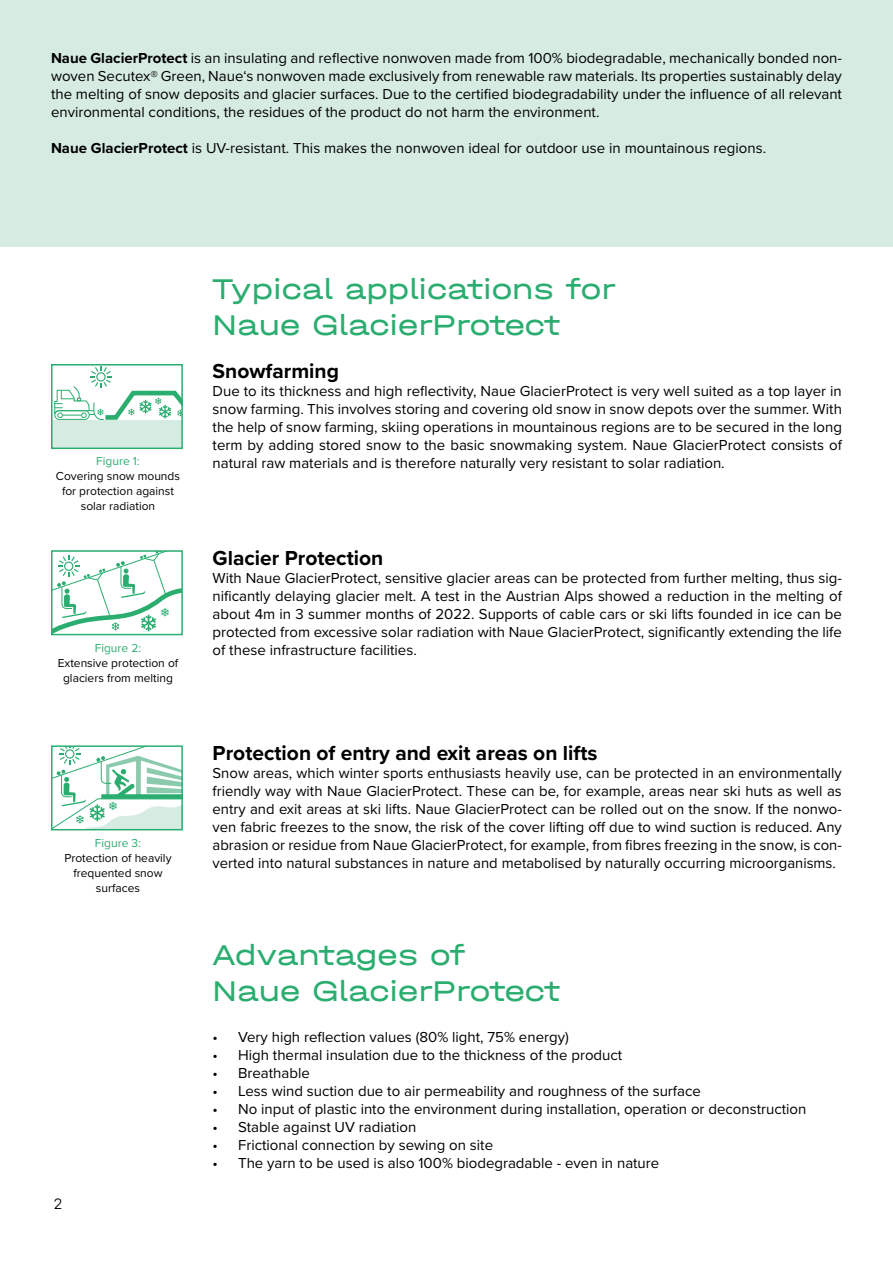
<style>
.page{position:relative;width:893px;height:1263px;background:#fff}
.page>*{position:absolute;margin:0;border:0;box-sizing:border-box;transform-origin:0 0}
.t1{font:30px/36px "Halvar Breit";color:#2bad70}
.t2{font:700 21px "Proxima Nova";color:#000}
.t3{font:15px/18px "Proxima Nova";color:#000;text-align:justify}
.t4{font:15px "TT Commons Pro";color:#000}
.t5{font:12px/15px "Proxima Nova";color:#000;text-align:center}
.t6{font:12px "Proxima Nova";color:#2bad70}
.s1{font-weight:700}
</style>
<div class="page">
<div style="left:0;top:0;width:893px;height:247px;background:#d6ebe2"></div>
<div style="left:52px;top:420px;width:130px;height:28px;background:#d6ebe2"></div>
<svg style="left:54px;top:367px;width:126px;height:54px"></svg>
<div style="left:51px;top:364px;width:132px;height:85px;border:2px solid #2bad70"></div>
<svg style="left:54px;top:553px;width:126px;height:79px"></svg>
<div style="left:51px;top:550px;width:132px;height:85px;border:2px solid #2bad70"></div>
<svg style="left:54px;top:748px;width:126px;height:79px"></svg>
<div style="left:51px;top:745px;width:132px;height:85px;border:2px solid #2bad70"></div>
<p class="t3" style="left:51px;top:48px;width:792px"><span class="s1">Naue GlacierProtect</span> is an insulating and reflective nonwoven made from 100% biodegradable, mechanically bonded non&shy;woven Secutex® Green, Naue‘s nonwoven made exclusively from renewable raw materials. Its properties sustainably delay the melting of snow deposits and glacier surfaces. Due to the certified biodegradability under the influence of all relevant environmental conditions, the residues of the product do not harm the environment.</p>
<p class="t3" style="left:51px;top:138px;width:717px"><span class="s1">Naue GlacierProtect</span> is UV-resistant. This makes the nonwoven ideal for outdoor use in mountainous regions.</p>
<p class="t6" style="left:96px;top:451px;width:45px">Figure 1:</p>
<p class="t5" style="left:56px;top:467px;width:126px">Covering snow mounds for protection against solar radiation</p>
<p class="t6" style="left:95px;top:639px;width:48px">Figure 2:</p>
<p class="t5" style="left:58px;top:655px;width:122px">Extensive protection of glaciers from melting</p>
<p class="t6" style="left:95px;top:834px;width:48px">Figure 3:</p>
<p class="t5" style="left:64px;top:850px;width:109px">Protection of heavily frequented snow surfaces</p>
<p class="t4" style="left:54px;top:1193px;width:9px">2</p>
<h1 class="t1" style="left:213px;top:270px;width:404px">Typical applications for<br>Naue GlacierProtect</h1>
<h2 class="t2" style="left:213px;top:355px;width:128px">Snowfarming</h2>
<p class="t3" style="left:213px;top:381px;width:631px">Due to its thickness and high reflectivity, Naue GlacierProtect is very well suited as a top layer in snow farming. This involves storing and covering old snow in snow depots over the summer. With the help of snow farming, skiing operations in mountainous regions are to be secured in the long term by adding stored snow to the basic snowmaking system. Naue GlacierProtect consists of natural raw materials and is therefore naturally very resistant to solar radiation.</p>
<h2 class="t2" style="left:213px;top:543px;width:172px">Glacier Protection</h2>
<p class="t3" style="left:213px;top:569px;width:631px">With Naue GlacierProtect, sensitive glacier areas can be protected from further melting, thus sig&shy;nificantly delaying glacier melt. A test in the Austrian Alps showed a reduction in the melting of about 4m in 3 summer months of 2022. Supports of cable cars or ski lifts founded in ice can be protected from excessive solar radiation with Naue GlacierProtect, significantly extending the life of these infrastructure facilities.</p>
<h2 class="t2" style="left:213px;top:737px;width:386px">Protection of entry and exit areas on lifts</h2>
<p class="t3" style="left:213px;top:763px;width:631px">Snow areas, which winter sports enthusiasts heavily use, can be protected in an environmentally friendly way with Naue GlacierProtect. These can be, for example, areas near ski huts as well as entry and exit areas at ski lifts. Naue GlacierProtect can be rolled out on the snow. If the nonwo&shy;ven fabric freezes to the snow, the risk of the cover lifting off due to wind suction is reduced. Any abrasion or residue from Naue GlacierProtect, for example, from fibres freezing in the snow, is con&shy;verted into natural substances in nature and metabolised by naturally occurring microorganisms.</p>
<h1 class="t1" style="left:213px;top:936px;width:349px">Advantages of<br>Naue GlacierProtect</h1>
<p class="t3" style="left:213px;top:1028px;width:358px">• Very high reflection values (80% light, 75% energy)</p>
<p class="t3" style="left:213px;top:1046px;width:411px">• High thermal insulation due to the thickness of the product</p>
<p class="t3" style="left:213px;top:1064px;width:99px">• Breathable</p>
<p class="t3" style="left:213px;top:1082px;width:490px">• Less wind suction due to air permeability and roughness of the surface</p>
<p class="t3" style="left:213px;top:1100px;width:595px">• No input of plastic into the environment during installation, operation or deconstruction</p>
<p class="t3" style="left:213px;top:1118px;width:205px">• Stable against UV radiation</p>
<p class="t3" style="left:213px;top:1136px;width:282px">• Frictional connection by sewing on site</p>
<p class="t3" style="left:213px;top:1154px;width:448px">• The yarn to be used is also 100% biodegradable - even in nature</p>
</div>
